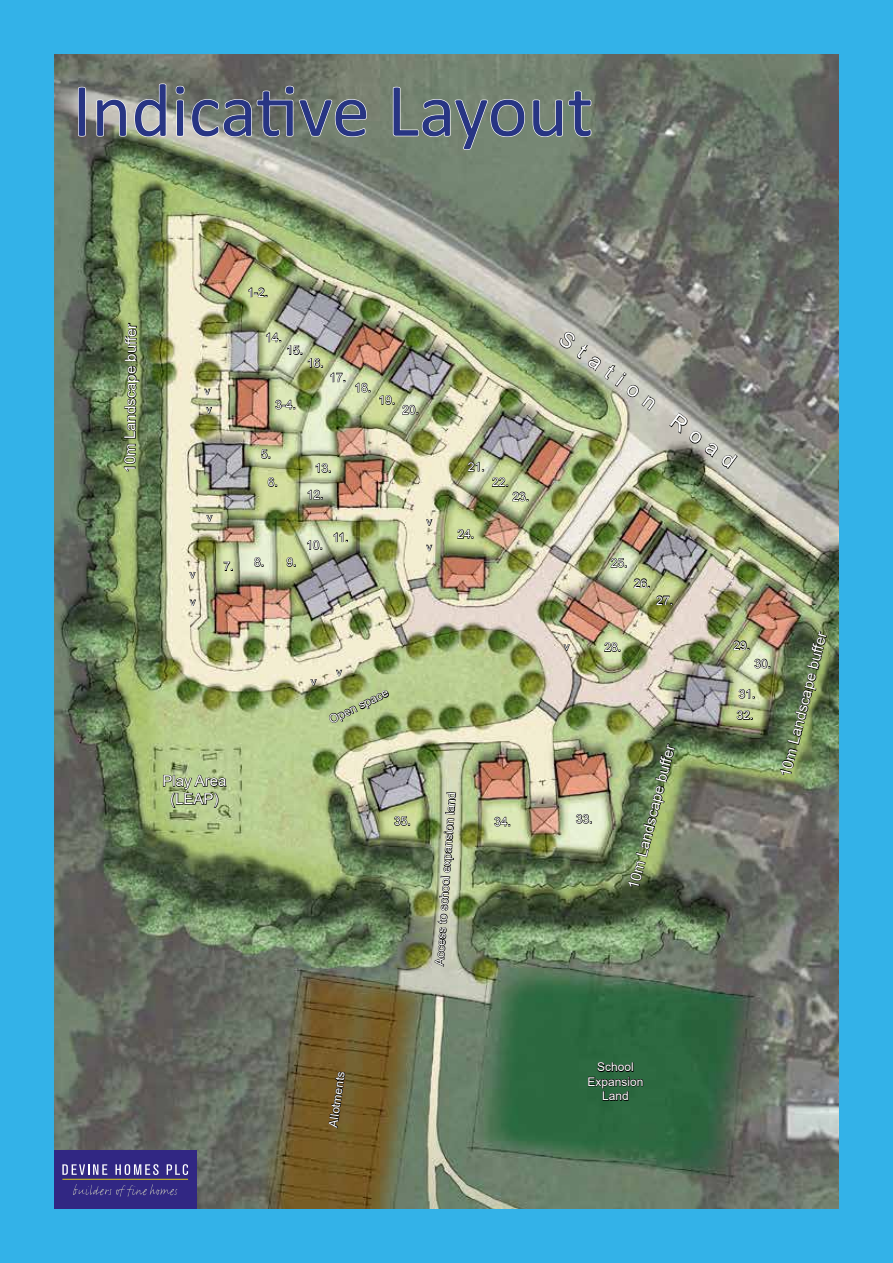
<style>
.page{position:relative;width:893px;height:1263px;background:#33b2e8}
.page>*{position:absolute;margin:0;border:0;box-sizing:border-box;transform-origin:0 0}
.t1{font:76.05px "Calibri";color:#283583}
.t2{font:21px "Arial";color:#fff}
.t3{font:15px/18px "Arial";color:#fff;text-align:center}
.t4{font:12px/14.4px "Arial";color:#fff}
.t5{font:10.5px/18.3px "Arial";color:#fff}
</style>
<div class="page">
<img style="left:54px;top:54px;width:785px;height:1155px">
<img style="left:559px;top:331px;width:96px;height:80px">
<svg style="left:669px;top:412px;width:69px;height:57px;background:#8a8d83"></svg>
<svg style="left:204px;top:388px;width:7px;height:8px"></svg>
<svg style="left:205px;top:406px;width:8px;height:9px"></svg>
<svg style="left:189px;top:571px;width:7px;height:9px"></svg>
<svg style="left:206px;top:514px;width:7px;height:9px"></svg>
<svg style="left:189px;top:599px;width:7px;height:8px"></svg>
<svg style="left:310px;top:679px;width:7px;height:8px"></svg>
<svg style="left:426px;top:519px;width:7px;height:8px"></svg>
<svg style="left:426px;top:544px;width:7px;height:8px"></svg>
<svg style="left:563px;top:644px;width:7px;height:8px"></svg>
<svg style="left:335px;top:669px;width:8px;height:8px"></svg>
<svg style="left:307px;top:540px;width:15px;height:10px"></svg>
<svg style="left:223px;top:561px;width:10px;height:10px"></svg>
<svg style="left:286px;top:557px;width:10px;height:10px"></svg>
<svg style="left:254px;top:557px;width:9px;height:10px"></svg>
<svg style="left:267px;top:477px;width:10px;height:10px"></svg>
<svg style="left:261px;top:449px;width:9px;height:10px"></svg>
<svg style="left:333px;top:532px;width:15px;height:10px"></svg>
<svg style="left:307px;top:489px;width:16px;height:11px"></svg>
<svg style="left:315px;top:454px;width:16px;height:19px"></svg>
<svg style="left:266px;top:332px;width:15px;height:10px"></svg>
<svg style="left:287px;top:345px;width:36px;height:23px"></svg>
<svg style="left:330px;top:372px;width:15px;height:10px"></svg>
<svg style="left:248px;top:287px;width:19px;height:10px"></svg>
<svg style="left:275px;top:391px;width:20px;height:19px"></svg>
<svg style="left:402px;top:404px;width:16px;height:11px"></svg>
<svg style="left:467px;top:461px;width:17px;height:11px"></svg>
<svg style="left:379px;top:395px;width:15px;height:10px"></svg>
<svg style="left:355px;top:382px;width:15px;height:11px"></svg>
<svg style="left:491px;top:477px;width:37px;height:25px"></svg>
<svg style="left:457px;top:529px;width:16px;height:10px"></svg>
<svg style="left:610px;top:558px;width:17px;height:10px"></svg>
<svg style="left:633px;top:578px;width:17px;height:10px"></svg>
<svg style="left:656px;top:595px;width:16px;height:10px"></svg>
<svg style="left:604px;top:642px;width:16px;height:10px"></svg>
<svg style="left:733px;top:640px;width:37px;height:29px"></svg>
<svg style="left:736px;top:680px;width:19px;height:40px"></svg>
<svg style="left:576px;top:805px;width:16px;height:19px"></svg>
<svg style="left:494px;top:808px;width:16px;height:19px"></svg>
<svg style="left:394px;top:807px;width:16px;height:19px"></svg>
<svg style="left:328px;top:690px;width:61px;height:33px;background:#91a16d"></svg>
<svg style="left:433px;top:792px;width:23px;height:175px;background:#92987f"></svg>
<svg style="left:163px;top:773px;width:64px;height:35px;background:#819065"></svg>
<svg style="left:588px;top:1062px;width:55px;height:39px;background:#1e482c"></svg>
<svg style="left:327px;top:1071px;width:19px;height:58px"></svg>
<svg style="left:123px;top:322px;width:17px;height:150px;background:#637248"></svg>
<svg style="left:780px;top:630px;width:47px;height:145px;background:#5c6f48"></svg>
<img style="left:628px;top:743px;width:47px;height:145px">
<svg style="left:77px;top:86px;width:10px;height:51px"></svg>
<svg style="left:96px;top:98px;width:32px;height:39px"></svg>
<svg style="left:134px;top:83px;width:33px;height:55px;background:#b0b2a7"></svg>
<svg style="left:175px;top:85px;width:10px;height:52px"></svg>
<svg style="left:191px;top:85px;width:177px;height:53px;background:#848a80"></svg>
<svg style="left:392px;top:86px;width:200px;height:65px;background:#82907f"></svg>
<div style="left:54px;top:1150px;width:143px;height:59px;background:#312783"></div>
<svg style="left:73px;top:1184px;width:105px;height:12px"></svg>
<svg style="left:62px;top:1164px;width:126px;height:11px"></svg>
<hr style="left:62px;top:1179px;width:126px;height:1px;background:#ffed00">
<h1 class="t1" style="left:72px;top:58px;width:522px">Indicative Layout</h1>
<p class="t3" style="left:120px;top:472px;width:150px;rotate:-89deg">10m Landscape buffer</p>
<p class="t4" style="left:247px;top:285px;width:22px">1-2.</p>
<p class="t5" style="left:205px;top:382px;width:8px">v v</p>
<p class="t4" style="left:265px;top:330px;width:18px">14.</p>
<p class="t4" style="left:286px;top:343px;width:18px">15.</p>
<p class="t4" style="left:275px;top:397px;width:22px">3-4.</p>
<p class="t4" style="left:307px;top:356px;width:18px">16.</p>
<p class="t4" style="left:329px;top:370px;width:18px">17.</p>
<p class="t4" style="left:354px;top:380px;width:18px">18.</p>
<p class="t4" style="left:378px;top:393px;width:18px">19.</p>
<p class="t4" style="left:402px;top:402px;width:18px">20.</p>
<p class="t5" style="left:207px;top:508px;width:7px">v</p>
<p class="t5" style="left:190px;top:565px;width:7px">v</p>
<p class="t5" style="left:190px;top:593px;width:7px">v</p>
<p class="t4" style="left:261px;top:447px;width:12px">5.</p>
<p class="t4" style="left:268px;top:475px;width:12px">6.</p>
<p class="t4" style="left:315px;top:461px;width:18px">13.</p>
<p class="t4" style="left:307px;top:487px;width:18px">12.</p>
<p class="t4" style="left:223px;top:557px;width:42px">7. 8.</p>
<p class="t4" style="left:286px;top:555px;width:12px">9.</p>
<p class="t4" style="left:306px;top:538px;width:18px">10.</p>
<p class="t4" style="left:333px;top:530px;width:17px">11.</p>
<p class="t5" style="left:427px;top:512px;width:7px">v</p>
<p class="t5" style="left:427px;top:538px;width:7px">v</p>
<p class="t4" style="left:468px;top:459px;width:18px">21.</p>
<p class="t4" style="left:492px;top:475px;width:18px">22.</p>
<p class="t4" style="left:512px;top:489px;width:18px">23.</p>
<p class="t4" style="left:457px;top:527px;width:18px">24.</p>
<h2 class="t2" style="left:570px;top:325px;width:215px;rotate:36deg">Station Road</h2>
<p class="t4" style="left:611px;top:556px;width:18px">25.</p>
<p class="t4" style="left:634px;top:576px;width:18px">26.</p>
<p class="t4" style="left:656px;top:593px;width:18px">27.</p>
<p class="t3" style="left:162px;top:772px;width:66px">Play Area (LEAP)</p>
<p class="t5" style="left:311px;top:672px;width:7px">v</p>
<p class="t5" style="left:336px;top:663px;width:7px">v</p>
<p class="t4" style="left:326px;top:713px;width:66px;rotate:-26deg">Open space</p>
<p class="t5" style="left:564px;top:637px;width:7px">v</p>
<p class="t4" style="left:432px;top:965px;width:176px;rotate:-86deg">Access to school expansion land</p>
<p class="t4" style="left:394px;top:814px;width:18px">35.</p>
<p class="t4" style="left:494px;top:814px;width:18px">34.</p>
<p class="t4" style="left:576px;top:811px;width:18px">33.</p>
<p class="t4" style="left:604px;top:640px;width:18px">28.</p>
<p class="t4" style="left:733px;top:638px;width:18px">29.</p>
<p class="t4" style="left:754px;top:656px;width:18px">30.</p>
<p class="t3" style="left:625px;top:887px;width:150px;rotate:-76deg">10m Landscape buffer</p>
<p class="t4" style="left:737px;top:683px;width:20px;line-height:21.3px">31.<br>32.</p>
<p class="t3" style="left:776px;top:774px;width:150px;rotate:-76deg">10m Landscape buffer</p>
<p class="t4" style="left:326px;top:1126px;width:58px;rotate:-82deg">Allotments</p>
<p class="t4" style="left:587px;top:1060px;width:58px;text-align:center">School<br>Expansion<br>Land</p>
</div>
